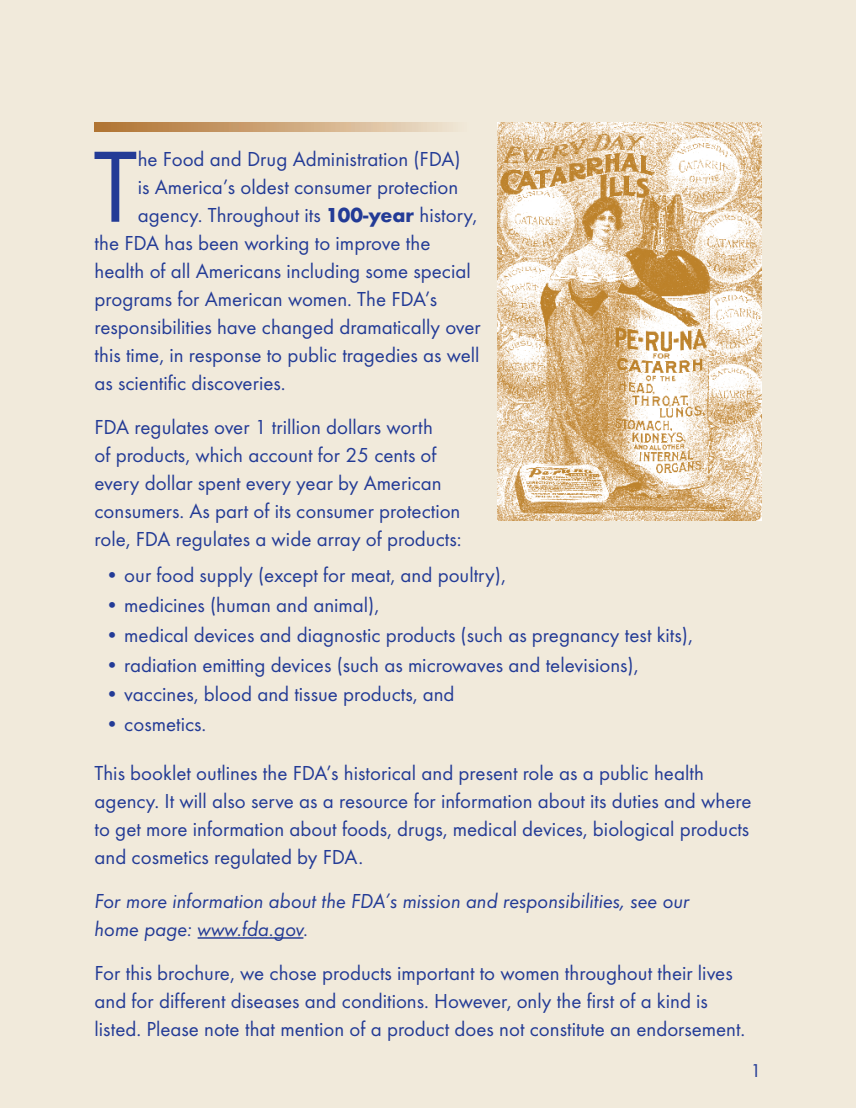
<style>
.page{position:relative;width:856px;height:1108px;background:#f1eadb}
.page>*{position:absolute;margin:0;border:0;box-sizing:border-box;transform-origin:0 0}
.t1{font:105px "Futura T";color:#233b96}
.bullets{font:21px/28px "Futura T";color:#233b96}
.t2{font:italic 21px/28px "Futura T";color:#233b96}
.t3{font:19.25px "Futura T";color:#233b96}
.s1{font-weight:700}
</style>
<div class="page">
<hr style="left:198px;top:937px;width:105px;height:1px;background:#233b96">
<img style="left:497px;top:122px;width:264px;height:398px">
<svg style="left:94px;top:122px;width:359px;height:9px;background:#cda67a"></svg>
<p class="t1" style="left:93px;top:126px;width:46px">T</p>
<p class="bullets" style="left:138px;top:145px;width:324px">he Food and Drug Administration (FDA)</p>
<p class="bullets" style="left:138px;top:173px;width:322px">is America’s oldest consumer protection</p>
<p class="bullets" style="left:138px;top:201px;width:341px">agency. Throughout its <span class="s1">100-year</span> history,</p>
<p class="bullets" style="left:94px;top:229px;width:337px">the FDA has been working to improve the</p>
<p class="bullets" style="left:94px;top:257px;width:378px">health of all Americans including some special</p>
<p class="bullets" style="left:94px;top:285px;width:344px">programs for American women. The FDA’s</p>
<p class="bullets" style="left:94px;top:313px;width:388px">responsibilities have changed dramatically over</p>
<p class="bullets" style="left:94px;top:341px;width:386px">this time, in response to public tragedies as well</p>
<p class="bullets" style="left:94px;top:369px;width:193px">as scientific discoveries.</p>
<p class="bullets" style="left:94px;top:412px;width:368px">FDA regulates over 1 trillion dollars worth<br>of products, which account for 25 cents of every dollar spent every year by American consumers. As part of its consumer protection role, FDA regulates a wide array of products:</p>
<p class="bullets" style="left:105px;top:561px;width:402px">• our food supply (except for meat, and poultry),</p>
<p class="bullets" style="left:105px;top:591px;width:276px">• medicines (human and animal),</p>
<p class="bullets" style="left:105px;top:621px;width:589px">• medical devices and diagnostic products (such as pregnancy test kits),</p>
<p class="bullets" style="left:105px;top:650px;width:535px">• radiation emitting devices (such as microwaves and televisions),</p>
<p class="bullets" style="left:105px;top:680px;width:351px">• vaccines, blood and tissue products, and</p>
<p class="bullets" style="left:105px;top:710px;width:103px">• cosmetics.</p>
<p class="bullets" style="left:94px;top:759px;width:658px">This booklet outlines the FDA’s historical and present role as a public health agency. It will also serve as a resource for information about its duties and where to get more information about foods, drugs, medical devices, biological products and cosmetics regulated by FDA.</p>
<p class="t2" style="left:94px;top:887px;width:597px">For more information about the FDA’s mission and responsibilities, see our home page: www.fda.gov.</p>
<p class="bullets" style="left:94px;top:958px;width:652px">For this brochure, we chose products important to women throughout their lives and for different diseases and conditions. However, only the first of a kind is listed. Please note that mention of a product does not constitute an endorsement.</p>
<p class="t3" style="left:750px;top:1059px;width:12px">1</p>
</div>
